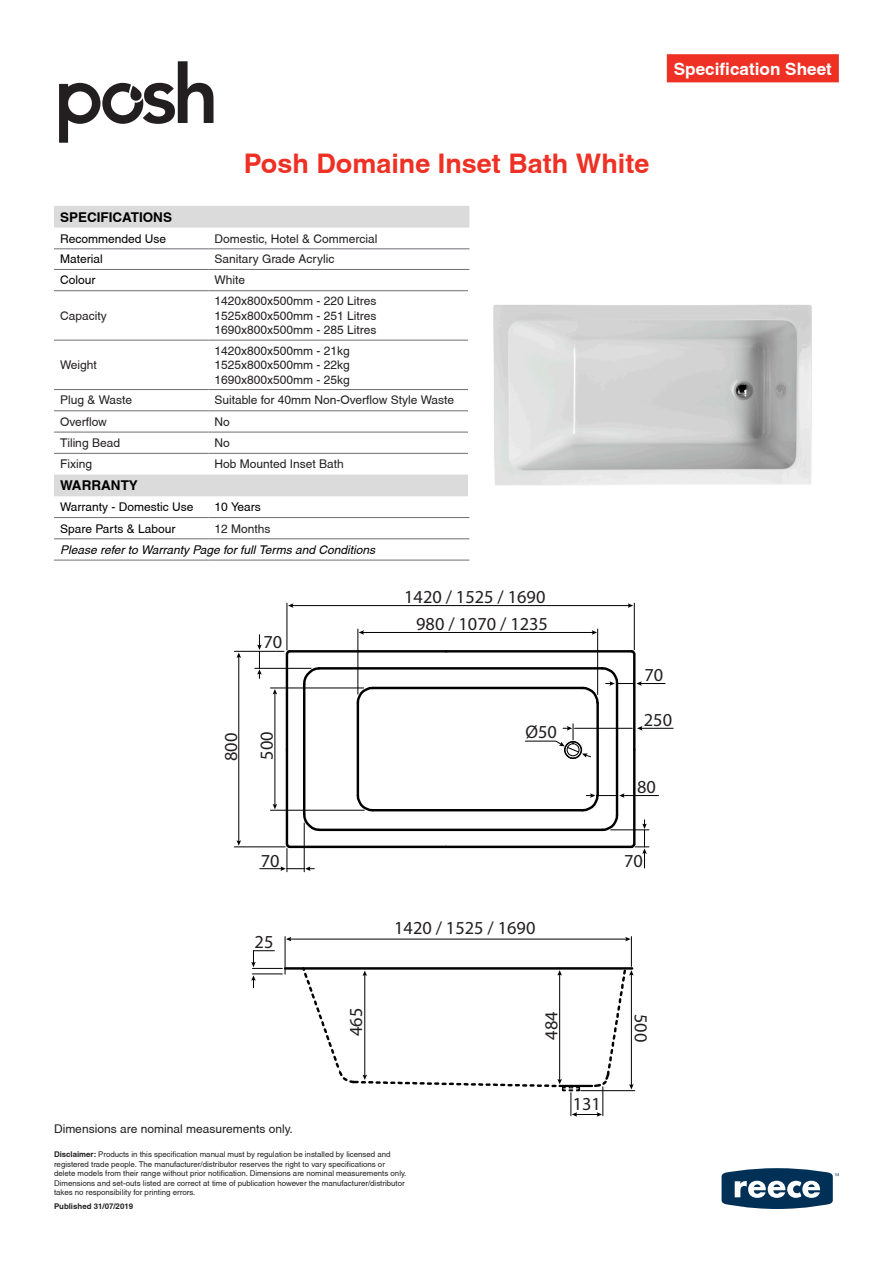
<style>
.page{position:relative;width:893px;height:1263px;background:#fff}
.page>*{position:absolute;margin:0;border:0;box-sizing:border-box;transform-origin:0 0}
.Heading_1{font:700 27px "Helvetica";color:#ee3124}
.t1{font:18.3px/27.6px "Myriad Pro";color:#231f20;text-align:right}
.t2{font:700 17.1px "Helvetica";color:#fff}
.t3{font:700 13.5px "Helvetica";color:#000}
.t4{font:12px/14.4px "Helvetica";color:#231f20;text-align:justify}
.t5{font:12px "Helvetica";color:#000}
.t6{font:italic 12px "Helvetica";color:#000}
.t7{font:7.8px/9.4px "Helvetica";color:#231f20}
.t8{font:700 7.8px "Helvetica";color:#231f20}
.s1{font-weight:700}
</style>
<div class="page">
<svg style="left:722px;top:1168px;width:117px;height:41px"></svg>
<div style="left:667px;top:54px;width:172px;height:28px;background:#ee3124"></div>
<svg style="left:59px;top:61px;width:154px;height:82px"></svg>
<svg style="left:54px;top:206px;width:415px;height:290px"></svg>
<hr style="left:54px;top:249px;width:154px;height:1px;background:#6d6f73">
<hr style="left:208px;top:249px;width:261px;height:1px;background:#6d6f73">
<hr style="left:54px;top:269px;width:154px;height:1px;background:#6d6f73">
<hr style="left:208px;top:269px;width:261px;height:1px;background:#6d6f73">
<hr style="left:54px;top:290px;width:154px;height:1px;background:#6d6f73">
<hr style="left:208px;top:290px;width:261px;height:1px;background:#6d6f73">
<hr style="left:54px;top:340px;width:154px;height:1px;background:#6d6f73">
<hr style="left:208px;top:340px;width:261px;height:1px;background:#6d6f73">
<hr style="left:54px;top:389px;width:154px;height:1px;background:#6d6f73">
<hr style="left:208px;top:389px;width:261px;height:1px;background:#6d6f73">
<hr style="left:54px;top:411px;width:154px;height:1px;background:#6d6f73">
<hr style="left:208px;top:411px;width:261px;height:1px;background:#6d6f73">
<hr style="left:54px;top:432px;width:154px;height:1px;background:#6d6f73">
<hr style="left:208px;top:432px;width:261px;height:1px;background:#6d6f73">
<hr style="left:54px;top:453px;width:154px;height:1px;background:#6d6f73">
<hr style="left:208px;top:453px;width:261px;height:1px;background:#6d6f73">
<hr style="left:54px;top:517px;width:154px;height:1px;background:#6d6f73">
<hr style="left:208px;top:517px;width:261px;height:1px;background:#6d6f73">
<hr style="left:54px;top:539px;width:154px;height:1px;background:#6d6f73">
<hr style="left:208px;top:539px;width:261px;height:1px;background:#6d6f73">
<hr style="left:54px;top:560px;width:154px;height:1px;background:#6d6f73">
<hr style="left:208px;top:560px;width:261px;height:1px;background:#6d6f73">
<img style="left:493px;top:305px;width:319px;height:181px">
<hr style="left:285px;top:967px;width:347px;height:3px;background:#000001">
<hr style="left:373px;top:687px;width:210px;height:2px;background:#000001">
<svg style="left:355px;top:685px;width:20px;height:20px"></svg>
<hr style="left:446px;top:650px;width:186px;height:2px;background:#000001">
<hr style="left:319px;top:667px;width:283px;height:2px;background:#000001">
<svg style="left:302px;top:667px;width:20px;height:20px"></svg>
<hr style="left:633px;top:654px;width:2px;height:96px;background:#000001">
<svg style="left:629px;top:648px;width:7px;height:9px"></svg>
<hr style="left:373px;top:809px;width:210px;height:2px;background:#000001">
<hr style="left:446px;top:846px;width:186px;height:2px;background:#000001">
<hr style="left:319px;top:829px;width:283px;height:2px;background:#000001">
<hr style="left:596px;top:703px;width:3px;height:92px;background:#000001">
<hr style="left:633px;top:750px;width:2px;height:94px;background:#000001">
<hr style="left:616px;top:683px;width:2px;height:132px;background:#000001">
<hr style="left:290px;top:650px;width:156px;height:2px;background:#000001">
<hr style="left:290px;top:846px;width:156px;height:2px;background:#000001">
<hr style="left:286px;top:654px;width:2px;height:96px;background:#000001">
<svg style="left:284px;top:648px;width:8px;height:9px"></svg>
<hr style="left:286px;top:750px;width:2px;height:94px;background:#000001">
<hr style="left:303px;top:684px;width:2px;height:130px;background:#000001">
<svg style="left:303px;top:811px;width:19px;height:22px"></svg>
<hr style="left:287px;top:603px;width:1px;height:47px;background:#000001">
<hr style="left:634px;top:603px;width:1px;height:47px;background:#000001">
<hr style="left:292px;top:605px;width:338px;height:1px;background:#000001">
<svg style="left:288px;top:603px;width:5px;height:5px"></svg>
<svg style="left:628px;top:603px;width:5px;height:5px"></svg>
<hr style="left:234px;top:651px;width:50px;height:1px;background:#000001">
<hr style="left:234px;top:846px;width:51px;height:1px;background:#000001">
<hr style="left:238px;top:656px;width:1px;height:186px;background:#000001">
<svg style="left:236px;top:652px;width:5px;height:6px"></svg>
<svg style="left:236px;top:840px;width:5px;height:6px"></svg>
<hr style="left:357px;top:703px;width:2px;height:92px;background:#000001">
<svg style="left:355px;top:793px;width:20px;height:19px"></svg>
<hr style="left:574px;top:728px;width:58px;height:1px;background:#000001">
<hr style="left:581px;top:1090px;width:54px;height:1px;background:#000001">
<hr style="left:285px;top:936px;width:1px;height:38px;background:#000001">
<hr style="left:631px;top:936px;width:1px;height:30px;background:#000001">
<hr style="left:290px;top:939px;width:337px;height:1px;background:#000001">
<svg style="left:286px;top:937px;width:5px;height:4px"></svg>
<svg style="left:625px;top:937px;width:6px;height:4px"></svg>
<hr style="left:358px;top:629px;width:1px;height:65px;background:#000001">
<hr style="left:597px;top:629px;width:1px;height:65px;background:#000001">
<hr style="left:362px;top:632px;width:231px;height:1px;background:#000001">
<svg style="left:359px;top:630px;width:5px;height:5px"></svg>
<svg style="left:592px;top:630px;width:5px;height:5px"></svg>
<hr style="left:270px;top:688px;width:94px;height:1px;background:#000001">
<hr style="left:270px;top:810px;width:94px;height:1px;background:#000001">
<hr style="left:275px;top:693px;width:1px;height:113px;background:#000001">
<svg style="left:273px;top:689px;width:4px;height:5px"></svg>
<svg style="left:273px;top:804px;width:4px;height:5px"></svg>
<hr style="left:255px;top:668px;width:56px;height:1px;background:#000001">
<svg style="left:257px;top:635px;width:5px;height:43px"></svg>
<hr style="left:304px;top:823px;width:1px;height:49px;background:#000001">
<svg style="left:260px;top:842px;width:54px;height:30px"></svg>
<hr style="left:623px;top:795px;width:35px;height:1px;background:#000001">
<svg style="left:580px;top:666px;width:85px;height:39px"></svg>
<svg style="left:300px;top:965px;width:334px;height:152px"></svg>
<svg style="left:580px;top:791px;width:69px;height:77px"></svg>
<svg style="left:251px;top:975px;width:5px;height:13px"></svg>
<svg style="left:251px;top:950px;width:23px;height:17px"></svg>
<hr style="left:252px;top:968px;width:30px;height:1px;background:#000001">
<hr style="left:252px;top:973px;width:30px;height:1px;background:#000001">
<hr style="left:641px;top:728px;width:32px;height:1px;background:#000001">
<svg style="left:635px;top:724px;width:7px;height:26px"></svg>
<svg style="left:525px;top:724px;width:66px;height:35px"></svg>
<p class="t2" style="left:674px;top:59px;width:160px">Specification Sheet</p>
<p class="Heading_1" style="left:244px;top:147px;width:407px">Posh Domaine Inset Bath White</p>
<p class="t3" style="left:60px;top:209px;width:114px">SPECIFICATIONS</p>
<p class="t5" style="left:60px;top:231px;width:108px">Recommended Use</p>
<p class="t4" style="left:214px;top:231px;width:165px">Domestic, Hotel &amp; Commercial</p>
<p class="t5" style="left:60px;top:252px;width:44px">Material</p>
<p class="t4" style="left:214px;top:252px;width:121px">Sanitary Grade Acrylic</p>
<p class="t5" style="left:60px;top:273px;width:37px">Colour</p>
<p class="t4" style="left:214px;top:273px;width:32px">White</p>
<p class="t4" style="left:60px;top:308px;width:48px">Capacity</p>
<p class="t4" style="left:214px;top:294px;width:164px">1420x800x500mm - 220 Litres 1525x800x500mm - 251 Litres 1690x800x500mm - 285 Litres</p>
<p class="t4" style="left:60px;top:358px;width:38px">Weight</p>
<p class="t4" style="left:214px;top:343px;width:137px">1420x800x500mm - 21kg 1525x800x500mm - 22kg 1690x800x500mm - 25kg</p>
<p class="t4" style="left:60px;top:393px;width:74px">Plug &amp; Waste</p>
<p class="t4" style="left:214px;top:393px;width:241px">Suitable for 40mm Non-Overflow Style Waste</p>
<p class="t4" style="left:60px;top:414px;width:48px">Overflow</p>
<p class="t4" style="left:214px;top:414px;width:17px">No</p>
<p class="t4" style="left:60px;top:436px;width:62px">Tiling Bead</p>
<p class="t4" style="left:214px;top:436px;width:17px">No</p>
<p class="t4" style="left:60px;top:457px;width:34px">Fixing</p>
<p class="t4" style="left:214px;top:457px;width:131px">Hob Mounted Inset Bath</p>
<p class="t3" style="left:60px;top:477px;width:79px">WARRANTY</p>
<p class="t5" style="left:60px;top:500px;width:135px">Warranty - Domestic Use</p>
<p class="t5" style="left:214px;top:500px;width:48px">10 Years</p>
<p class="t5" style="left:60px;top:521px;width:117px">Spare Parts &amp; Labour</p>
<p class="t4" style="left:214px;top:521px;width:58px">12 Months</p>
<p class="t6" style="left:60px;top:543px;width:317px">Please refer to Warranty Page for full Terms and Conditions</p>
<p class="t1" style="left:263px;top:628px;width:20px">70</p>
<p class="t1" style="left:404px;top:582px;width:145px">1420 / 1525 / 1690<br>980 / 1070 / 1235</p>
<p class="t1" style="left:644px;top:661px;width:20px">70</p>
<p class="t1" style="left:213px;top:761px;width:31px;line-height:35.5px;text-align:left;rotate:-90deg">800<br>500</p>
<p class="t1" style="left:261px;top:846px;width:20px">70</p>
<p class="t1" style="left:255px;top:928px;width:20px">25</p>
<p class="t4" style="left:54px;top:1122px;width:240px">Dimensions are nominal measurements only.</p>
<p class="t1" style="left:525px;top:718px;width:33px">Ø50</p>
<p class="t1" style="left:394px;top:913px;width:143px">1420 / 1525 / 1690</p>
<p class="t1" style="left:644px;top:705px;width:30px">250</p>
<p class="t1" style="left:637px;top:773px;width:20px">80</p>
<p class="t1" style="left:624px;top:846px;width:20px">70</p>
<p class="t1" style="left:342px;top:1036px;width:30px;rotate:-90deg">465</p>
<p class="t1" style="left:537px;top:1039px;width:30px;rotate:-90deg">484</p>
<p class="t1" style="left:655px;top:1014px;width:30px;rotate:90deg">500</p>
<p class="t1" style="left:573px;top:1090px;width:30px">131</p>
<p class="t7" style="left:54px;top:1150px;width:354px"><span class="s1">Disclaimer:</span> Products in this specification manual must by regulation be installed by licensed and registered trade people. The manufacturer/distributor reserves the right to vary specifications or delete models from their range without prior notification. Dimensions are nominal measurements only.<br>Dimensions and set-outs listed are correct at time of publication however the manufacturer/distributor takes no responsibility for printing errors.</p>
<p class="t8" style="left:54px;top:1201px;width:81px">Published 31/07/2019</p>
</div>
